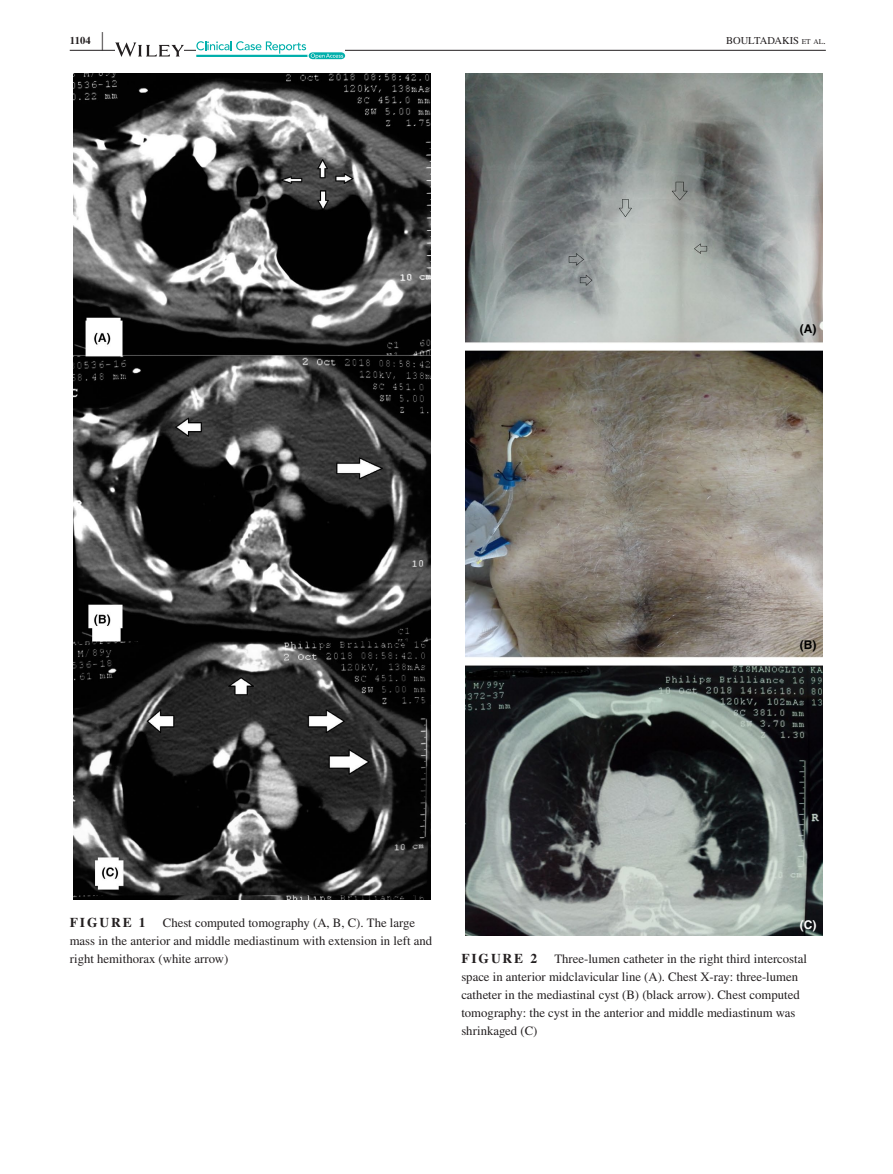
<style>
.page{position:relative;width:893px;height:1174px;background:#fff}
.page>*{position:absolute;margin:0;border:0;box-sizing:border-box;transform-origin:0 0}
.t1{font:700 25.95px "STIX";color:#231f20;scale:.36 1}
.t2{font:700 13.5px "STIX";letter-spacing:.14em;color:#231f20}
.t3{font:12.75px/18px "STIX";color:#231f20}
.t4{font:700 12px "Helvetica";color:#000}
.t5{font:700 12px "Helvetica";color:#fff}
.t6{font:10.5px "STIX";color:#231f20}
.t7{font:700 10.5px "STIX";color:#231f20}
.s1{font-size:7.35px}
</style>
<div class="page">
<hr style="left:70px;top:50px;width:756px;height:1px;background:#231f20">
<svg style="left:115px;top:42px;width:69px;height:15px"></svg>
<svg style="left:196px;top:41px;width:149px;height:18px"></svg>
<img style="left:73px;top:73px;width:358px;height:826px">
<div style="left:461px;top:73px;width:365px;height:862px;background:linear-gradient(to bottom,#fff,#fff)"></div>
<img style="left:465px;top:73px;width:357px;height:862px">
<p class="t7" style="left:70px;top:34px;width:22px">1104</p>
<h1 class="t1" style="left:102px;top:26px;width:7px">|</h1>
<p class="t6" style="left:726px;top:33px;width:101px">BOULTADAKIS <span class="s1">et al</span> .</p>
<p class="t4" style="left:800px;top:321px;width:18px">(A)</p>
<p class="t4" style="left:800px;top:637px;width:18px">(B)</p>
<p class="t2" style="left:70px;top:914px;width:77px">FIGURE 1</p>
<p class="t3" style="left:70px;top:914px;width:364px;text-indent:93px">Chest computed tomography (A, B, C). The large mass in the anterior and middle mediastinum with extension in left and right hemithorax (white arrow)</p>
<p class="t5" style="left:800px;top:917px;width:18px">(C)</p>
<p class="t2" style="left:461px;top:950px;width:77px">FIGURE 2</p>
<p class="t3" style="left:461px;top:950px;width:347px;text-indent:93px">Three‐lumen catheter in the right third intercostal space in anterior midclavicular line (A). Chest X‐ray: three‐lumen catheter in the mediastinal cyst (B) (black arrow). Chest computed tomography: the cyst in the anterior and middle mediastinum was shrinkaged (C)</p>
</div>
